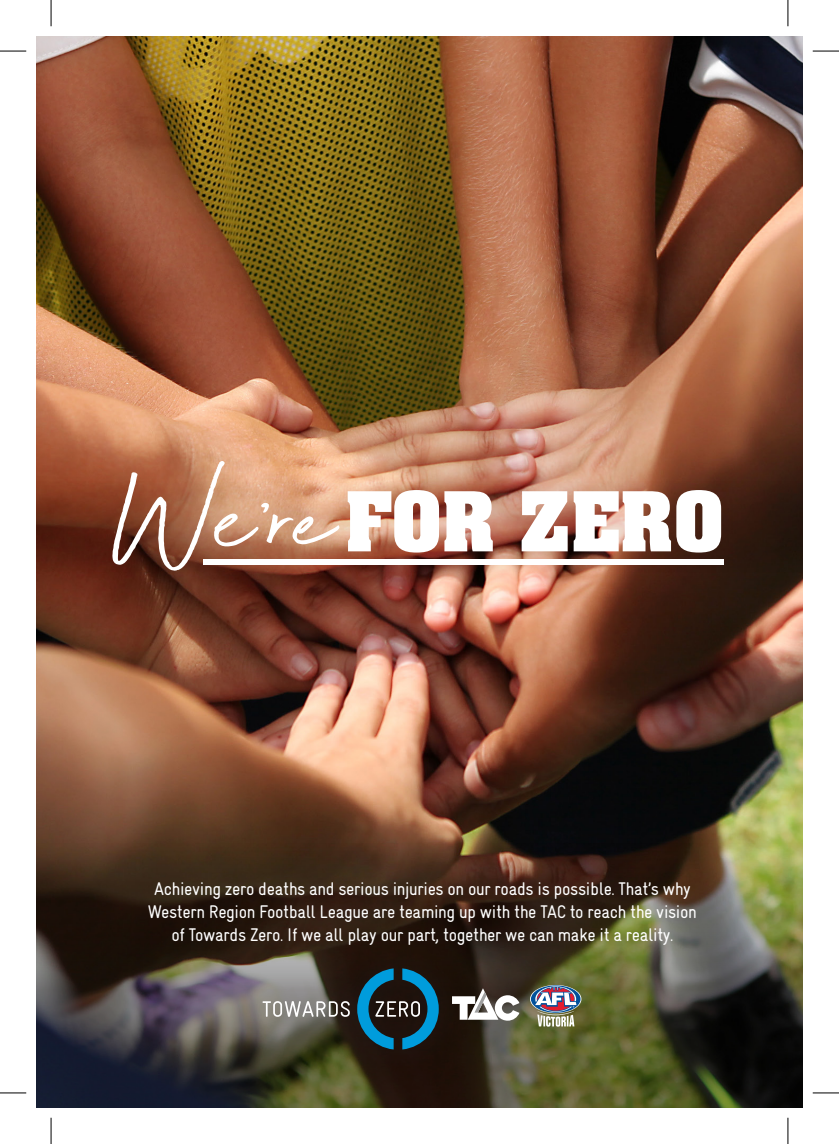
<style>
.page{position:relative;width:839px;height:1144px;background:#fff}
.page>*{position:absolute;margin:0;border:0;box-sizing:border-box;transform-origin:0 0}
.t1{font:141.22px "Beyond Infinity";color:#fff}
.t2{font:700 70.17px "Aachen";color:#fff}
.t3{font:18.38px/22.8px "Gravur Condensed";letter-spacing:-.02em;color:#fff;text-align:center}
.s1{font-size:96.08px}
</style>
<div class="page">
<img style="left:36px;top:36px;width:767px;height:791px">
<img style="left:36px;top:827px;width:767px;height:281px">
<div style="left:238px;top:942px;width:228px;height:134px;background:#231f20;opacity:.75"></div>
<svg style="left:357px;top:968px;width:82px;height:81px;background:#1c4a5c"></svg>
<svg style="left:262px;top:1001px;width:88px;height:16px"></svg>
<svg style="left:452px;top:988px;width:67px;height:33px"></svg>
<svg style="left:530px;top:985px;width:51px;height:28px"></svg>
<div style="left:531px;top:985px;width:49px;height:28px;background:#01519b;border-radius:50%"></div>
<svg style="left:535px;top:986px;width:41px;height:41px;background:#9d939a"></svg>
<svg style="left:36px;top:471px;width:767px;height:125px;background:#8b543f"></svg>
<div style="left:203px;top:559px;width:521px;height:6px;background:#fff"></div>
<svg style="left:0;top:51px;width:26px;height:1px"></svg>
<svg style="left:813px;top:51px;width:26px;height:1px"></svg>
<svg style="left:0;top:1092px;width:26px;height:1px"></svg>
<svg style="left:813px;top:1092px;width:26px;height:1px"></svg>
<svg style="left:51px;top:0;width:1px;height:26px"></svg>
<svg style="left:51px;top:1118px;width:1px;height:26px"></svg>
<svg style="left:787px;top:0;width:1px;height:26px"></svg>
<svg style="left:787px;top:1118px;width:1px;height:26px"></svg>
<p class="t1" style="left:111px;top:434px;width:224px">We<span class="s1">’</span>re</p>
<p class="t2" style="left:345px;top:471px;width:380px">FOR ZERO</p>
<p class="t3" style="left:148px;top:877px;width:550px">Achieving zero deaths and serious injuries on our roads is possible. That’s why<br>Western Region Football League are teaming up with the TAC to reach the vision of Towards Zero. If we all play our part, together we can make it a reality.</p>
</div>
